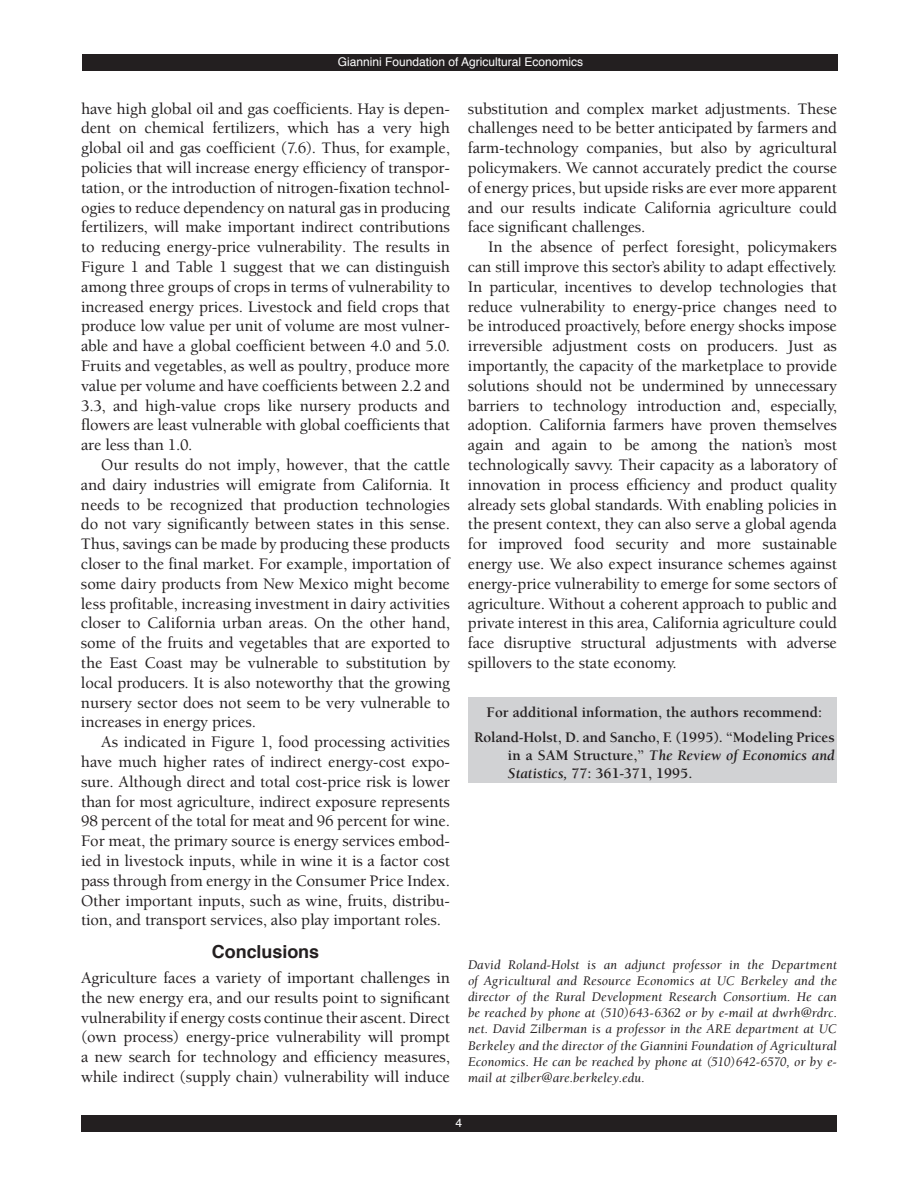
<style>
.page{position:relative;width:918px;height:1188px;background:#fff}
.page>*{position:absolute;margin:0;border:0;box-sizing:border-box;transform-origin:0 0}
.t1{font:700 18px "Helvetica";letter-spacing:-.005em;color:#231f20}
.t2{font:500 16.5px/19.8px "Berkeley";letter-spacing:-.01em;color:#231f20;text-align:justify}
.t3{font:700 15px/18px "Berkeley";color:#231f20;text-align:justify}
.t4{font:italic 13.5px/16.2px "Berkeley";letter-spacing:.01em;color:#231f20;text-align:justify}
.t5{font:12px "Helvetica";color:#fff}
.s1{font-style:italic}
</style>
<div class="page">
<div style="left:468px;top:697px;width:369px;height:86px;background:#d1d2d4"></div>
<div style="left:82px;top:54px;width:756px;height:17px;background:#231f20"></div>
<div style="left:81px;top:1115px;width:756px;height:17px;background:#231f20"></div>
<p class="t5" style="left:338px;top:54px;width:247px">Giannini Foundation of Agricultural Economics</p>
<p class="t2" style="left:81px;top:99px;width:371px">have high global oil and gas coefficients. Hay is depen&shy;dent on chemical fertilizers, which has a very high global oil and gas coefficient (7.6). Thus, for example, policies that will increase energy efficiency of transpor&shy;tation, or the introduction of nitrogen-fixation technol&shy;ogies to reduce dependency on natural gas in producing fertilizers, will make important indirect contributions to reducing energy-price vulnerability. The results in Figure 1 and Table 1 suggest that we can distinguish among three groups of crops in terms of vulnerability to increased energy prices. Livestock and field crops that produce low value per unit of volume are most vulner&shy;able and have a global coefficient between 4.0 and 5.0.<br>Fruits and vegetables, as well as poultry, produce more value per volume and have coefficients between 2.2 and 3.3, and high-value crops like nursery products and flowers are least vulnerable with global coefficients that are less than 1.0.</p>
<p class="t2" style="left:81px;top:455px;width:371px;text-indent:20px">Our results do not imply, however, that the cattle and dairy industries will emigrate from California. It needs to be recognized that production technologies do not vary significantly between states in this sense.<br>Thus, savings can be made by producing these products closer to the final market. For example, importation of some dairy products from New Mexico might become less profitable, increasing investment in dairy activities closer to California urban areas. On the other hand, some of the fruits and vegetables that are exported to the East Coast may be vulnerable to substitution by local producers. It is also noteworthy that the growing nursery sector does not seem to be very vulnerable to increases in energy prices.</p>
<p class="t2" style="left:81px;top:732px;width:371px;text-indent:20px">As indicated in Figure 1, food processing activities have much higher rates of indirect energy-cost expo&shy;sure. Although direct and total cost-price risk is lower than for most agriculture, indirect exposure represents 98 percent of the total for meat and 96 percent for wine.<br>For meat, the primary source is energy services embod&shy;ied in livestock inputs, while in wine it is a factor cost pass through from energy in the Consumer Price Index.<br>Other important inputs, such as wine, fruits, distribu&shy;tion, and transport services, also play important roles.</p>
<h4 class="t1" style="left:212px;top:939px;width:109px">Conclusions</h4>
<p class="t2" style="left:81px;top:968px;width:371px">Agriculture faces a variety of important challenges in the new energy era, and our results point to significant vulnerability if energy costs continue their ascent. Direct (own process) energy-price vulnerability will prompt a new search for technology and efficiency measures, while indirect (supply chain) vulnerability will induce</p>
<p class="t2" style="left:468px;top:99px;width:371px">substitution and complex market adjustments. These challenges need to be better anticipated by farmers and farm-technology companies, but also by agricultural policymakers. We cannot accurately predict the course of energy prices, but upside risks are ever more apparent and our results indicate California agriculture could face significant challenges.</p>
<p class="t2" style="left:468px;top:237px;width:371px;text-indent:20px">In the absence of perfect foresight, policymakers can still improve this sector’s ability to adapt effectively.<br>In particular, incentives to develop technologies that reduce vulnerability to energy-price changes need to be introduced proactively, before energy shocks impose irreversible adjustment costs on producers. Just as importantly, the capacity of the marketplace to provide solutions should not be undermined by unnecessary barriers to technology introduction and, especially, adoption. California farmers have proven themselves again and again to be among the nation’s most technologically savvy. Their capacity as a laboratory of innovation in process efficiency and product quality already sets global standards. With enabling policies in the present context, they can also serve a global agenda for improved food security and more sustainable energy use. We also expect insurance schemes against energy-price vulnerability to emerge for some sectors of agriculture. Without a coherent approach to public and private interest in this area, California agriculture could face disruptive structural adjustments with adverse spillovers to the state economy.</p>
<h5 class="t3" style="left:487px;top:703px;width:337px">For additional information, the authors recommend:</h5>
<p class="t3" style="left:508px;top:728px;width:328px;text-indent:-34px">Roland-Holst, D. and Sancho, F. (1995). “Modeling Prices in a SAM Structure,” <span class="s1">The Review of Economics and Statistics,</span> 77: 361-371, 1995.</p>
<p class="t4" style="left:468px;top:957px;width:371px">David Roland-Holst is an adjunct professor in the Department of Agricultural and Resource Economics at UC Berkeley and the director of the Rural Development Research Consortium. He can be reached by phone at (510)643-6362 or by e-mail at dwrh@rdrc. net. David Zilberman is a professor in the ARE department at UC Berkeley and the director of the Giannini Foundation of Agricultural Economics. He can be reached by phone at (510)642-6570, or by e&shy;mail at zilber@are.berkeley.edu.</p>
<p class="t5" style="left:456px;top:1115px;width:8px">4</p>
</div>
